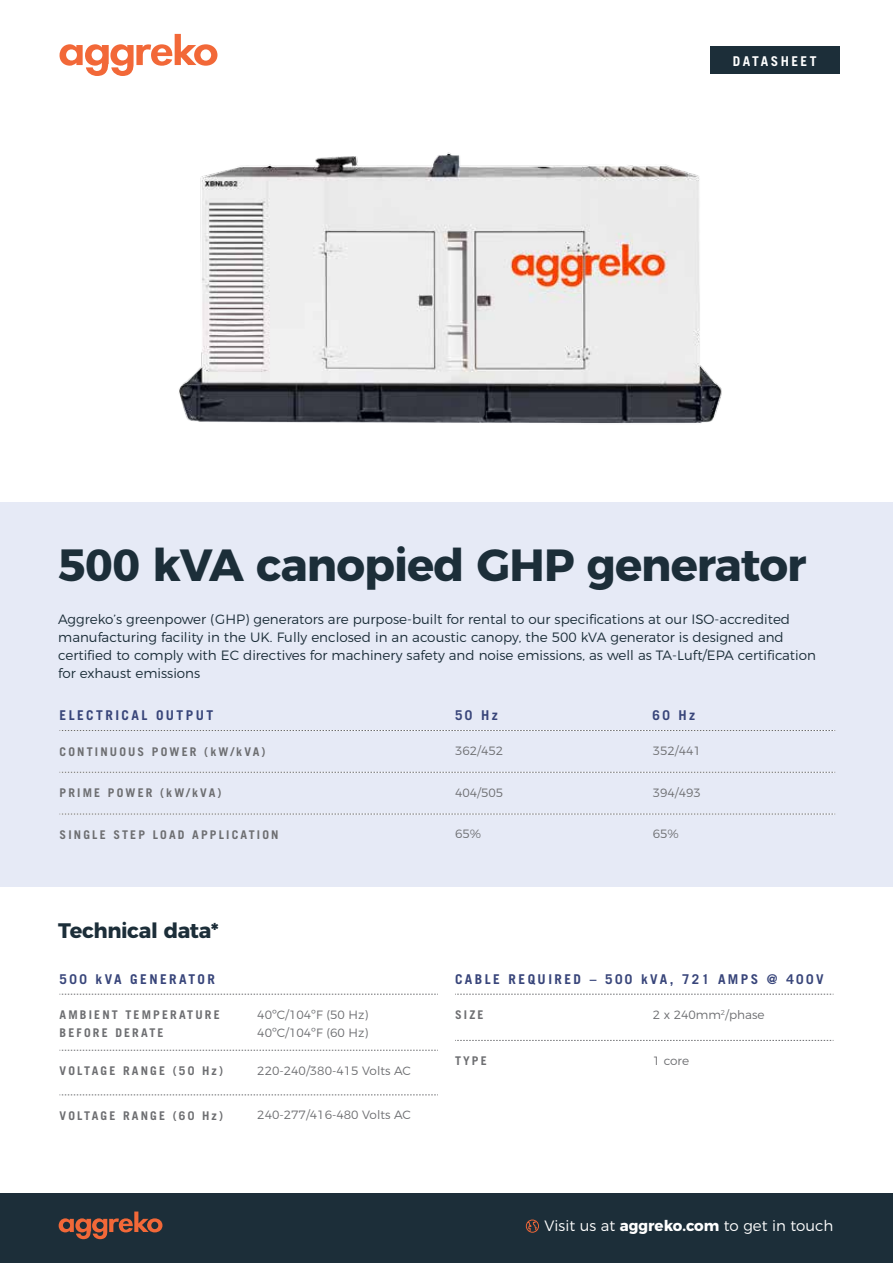
<style>
.page{position:relative;width:893px;height:1263px;background:#fff}
.page>*{position:absolute;margin:0;border:0;box-sizing:border-box;transform-origin:0 0}
.t1{font:700 45px "Montserrat";letter-spacing:-.02em;color:#1c2e39}
.t2{font:700 21px "Montserrat";letter-spacing:-.02em;color:#1c2e39}
.t3{font:300 15px "Montserrat";color:#fff}
.t4{font:300 13.5px/18px "Montserrat";color:#1c2e39}
.t5{font:700 13.5px "Trade Gothic";letter-spacing:.18em;color:#38457a}
.t6{font:700 13.5px "Trade Gothic";letter-spacing:.18em;color:#fff}
.t7{font:700 12px/18px "Trade Gothic";letter-spacing:.18em;color:#6d6e71}
.t8{font:300 12px/18px "Montserrat";color:#6d6e71}
.s1{font-weight:700}
</style>
<div class="page">
<svg style="left:60px;top:34px;width:157px;height:42px"></svg>
<div style="left:0;top:502px;width:893px;height:385px;background:#e6eaf6"></div>
<svg style="left:60px;top:994px;width:378px;height:1px"></svg>
<svg style="left:60px;top:1050px;width:378px;height:1px"></svg>
<svg style="left:60px;top:1094px;width:378px;height:1px"></svg>
<svg style="left:60px;top:730px;width:775px;height:1px"></svg>
<svg style="left:60px;top:772px;width:775px;height:1px"></svg>
<svg style="left:60px;top:814px;width:775px;height:1px"></svg>
<svg style="left:455px;top:994px;width:379px;height:1px"></svg>
<svg style="left:455px;top:1040px;width:379px;height:1px"></svg>
<img style="left:179px;top:152px;width:543px;height:272px">
<div style="left:0;top:1194px;width:893px;height:69px;background:#1c2e39"></div>
<svg style="left:59px;top:1211px;width:103px;height:28px"></svg>
<svg style="left:526px;top:1219px;width:13px;height:14px"></svg>
<div style="left:710px;top:47px;width:129px;height:27px;background:#1c2e39"></div>
<p class="t6" style="left:733px;top:52px;width:85px">DATASHEET</p>
<h1 class="t1" style="left:58px;top:528px;width:750px">500 kVA canopied GHP generator</h1>
<p class="t4" style="left:58px;top:609px;width:759px">Aggreko’s greenpower (GHP) generators are purpose-built for rental to our specifications at our ISO-accredited manufacturing facility in the UK. Fully enclosed in an acoustic canopy, the 500 kVA generator is designed and certified to comply with EC directives for machinery safety and noise emissions, as well as TA-Luft/EPA certification for exhaust emissions</p>
<p class="t5" style="left:60px;top:707px;width:155px">ELECTRICAL OUTPUT</p>
<p class="t7" style="left:60px;top:742px;width:208px">CONTINUOUS POWER (kW/kVA)</p>
<p class="t8" style="left:455px;top:740px;width:50px">362/452</p>
<p class="t8" style="left:653px;top:740px;width:50px">352/441</p>
<p class="t7" style="left:60px;top:784px;width:163px">PRIME POWER (kW/kVA)</p>
<p class="t8" style="left:455px;top:782px;width:50px">404/505</p>
<p class="t8" style="left:653px;top:782px;width:50px">394/493</p>
<p class="t7" style="left:60px;top:825px;width:221px">SINGLE STEP LOAD APPLICATION</p>
<p class="t8" style="left:455px;top:824px;width:28px">65%</p>
<p class="t8" style="left:653px;top:824px;width:28px">65%</p>
<p class="t5" style="left:455px;top:707px;width:44px">50 Hz</p>
<p class="t5" style="left:652px;top:707px;width:44px">60 Hz</p>
<h2 class="t2" style="left:58px;top:913px;width:162px">Technical data*</h2>
<p class="t5" style="left:60px;top:971px;width:157px">500 kVA GENERATOR</p>
<p class="t7" style="left:60px;top:1006px;width:162px">AMBIENT TEMPERATURE<br>BEFORE DERATE</p>
<p class="t8" style="left:257px;top:1004px;width:112px">40ºC/104ºF (50 Hz)<br>40ºC/104ºF (60 Hz)</p>
<p class="t7" style="left:60px;top:1062px;width:165px">VOLTAGE RANGE (50 Hz)</p>
<p class="t8" style="left:257px;top:1060px;width:155px">220-240/380-415 Volts AC</p>
<p class="t7" style="left:60px;top:1106px;width:165px">VOLTAGE RANGE (60 Hz)</p>
<p class="t8" style="left:257px;top:1105px;width:155px">240-277/416-480 Volts AC</p>
<p class="t5" style="left:455px;top:971px;width:370px">CABLE REQUIRED – 500 kVA, 721 AMPS @ 400V</p>
<p class="t7" style="left:455px;top:1006px;width:30px">SIZE</p>
<p class="t8" style="left:653px;top:1004px;width:113px">2 x 240mm<sup>2</sup>/phase</p>
<p class="t7" style="left:455px;top:1052px;width:33px">TYPE</p>
<p class="t8" style="left:653px;top:1050px;width:38px">1 core</p>
<p class="t3" style="left:545px;top:1214px;width:290px">Visit us at <span class="s1">aggreko.com</span> to get in touch</p>
</div>
